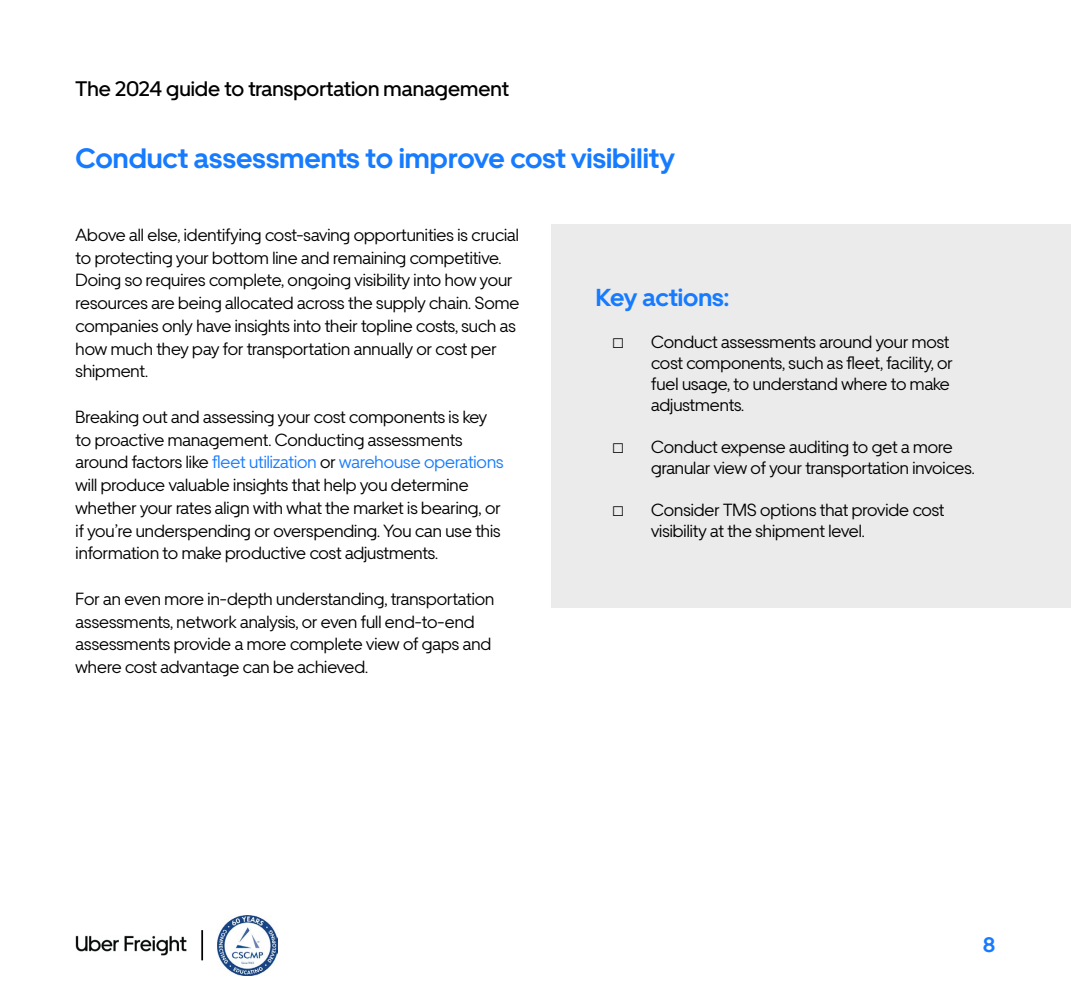
<style>
.page{position:relative;width:1071px;height:1008px;background:#fff}
.page>*{position:absolute;margin:0;border:0;box-sizing:border-box;transform-origin:0 0}
.t1{font:700 28px "Uber Move";color:#167bfe}
.t2{font:700 24.5px "Uber Move";color:#167bfe}
.t3{font:500 21px "Uber Move";color:#000}
.t4{font:700 21px "Uber Move";color:#167bfe}
.t5{font:17.5px/22.8px "Uber Move";color:#000}
.s1{color:#167bfe}
.s2{font-family:"Arial";font-size:21px}
</style>
<div class="page">
<div style="left:551px;top:224px;width:520px;height:383px;background:#ebebeb"></div>
<img style="left:76px;top:935px;width:110px;height:20px">
<img style="left:218px;top:915px;width:60px;height:60px">
<hr style="left:201px;top:930px;width:2px;height:30px;background:#000">
<p class="t3" style="left:76px;top:75px;width:435px">The 2024 guide to transportation management</p>
<h1 class="t1" style="left:76px;top:141px;width:601px">Conduct assessments to improve cost visibility</h1>
<p class="t5" style="left:76px;top:223px;width:445px">Above all else, identifying cost-saving opportunities is crucial to protecting your bottom line and remaining competitive.<br>Doing so requires complete, ongoing visibility into how your resources are being allocated across the supply chain. Some companies only have insights into their topline costs, such as how much they pay for transportation annually or cost per shipment.</p>
<p class="t5" style="left:76px;top:405px;width:429px">Breaking out and assessing your cost components is key to proactive management. Conducting assessments around factors like <span class="s1">fleet utilization</span> or <span class="s1">warehouse operations </span>will produce valuable insights that help you determine whether your rates align with what the market is bearing, or if you’re underspending or overspending. You can use this information to make productive cost adjustments.</p>
<p class="t5" style="left:76px;top:587px;width:420px">For an even more in-depth understanding, transportation assessments, network analysis, or even full end-to-end assessments provide a more complete view of gaps and where cost advantage can be achieved.</p>
<h2 class="t2" style="left:596px;top:282px;width:135px">Key actions:</h2>
<p class="t5" style="left:651px;top:331px;width:303px;line-height:21px;text-indent:-39px"><span class="s2">□</span> Conduct assessments around your most cost components, such as fleet, facility, or fuel usage, to understand where to make adjustments.</p>
<p class="t5" style="left:651px;top:436px;width:325px;line-height:21px;text-indent:-39px"><span class="s2">□</span> Conduct expense auditing to get a more granular view of your transportation invoices.</p>
<p class="t5" style="left:651px;top:499px;width:295px;line-height:21px;text-indent:-39px"><span class="s2">□</span> Consider TMS options that provide cost visibility at the shipment level.</p>
<p class="t4" style="left:983px;top:931px;width:14px">8</p>
</div>
